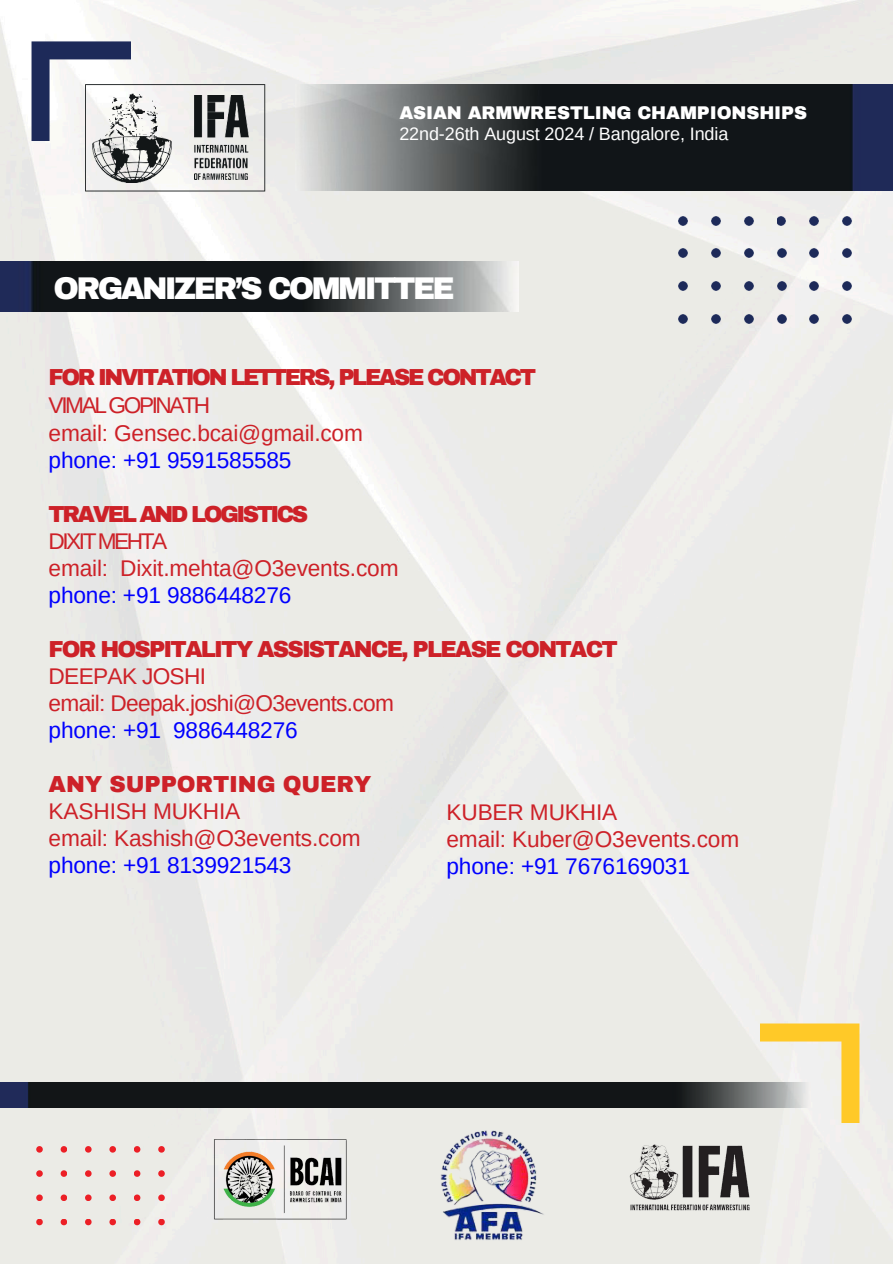
<style>
.page{position:relative;width:893px;height:1264px;background:#fff}
.page>*{position:absolute;margin:0;border:0;box-sizing:border-box;transform-origin:0 0}
.t1{font:900 30.75px "Archivo";letter-spacing:-.085em;color:#fff}
.t2{font:22.65px/27px "Arimo";letter-spacing:-.01em;color:#cd2128}
.t3{font:22.65px/27px "Arimo";letter-spacing:-.03em;color:#cd2128}
.t4{font:18px "Arimo";letter-spacing:-.005em;color:#fff}
.t5{font:900 18px "Archivo";letter-spacing:-.005em;color:#fff}
.s1{font-family:"Archivo";font-weight:900}
.s2{color:#00f}
</style>
<div class="page">
<img style="left:0;top:0;width:892px;height:1263px">
<svg style="left:842px;top:216px;width:9px;height:9px"></svg>
<svg style="left:842px;top:249px;width:9px;height:9px"></svg>
<svg style="left:842px;top:281px;width:9px;height:9px"></svg>
<svg style="left:842px;top:314px;width:9px;height:9px"></svg>
<svg style="left:809px;top:216px;width:9px;height:9px"></svg>
<svg style="left:809px;top:249px;width:9px;height:9px"></svg>
<svg style="left:809px;top:281px;width:9px;height:9px"></svg>
<svg style="left:809px;top:314px;width:9px;height:9px"></svg>
<svg style="left:776px;top:216px;width:9px;height:9px"></svg>
<svg style="left:776px;top:249px;width:9px;height:9px"></svg>
<svg style="left:776px;top:281px;width:9px;height:9px"></svg>
<svg style="left:776px;top:314px;width:9px;height:9px"></svg>
<svg style="left:744px;top:216px;width:8px;height:9px"></svg>
<svg style="left:744px;top:249px;width:9px;height:9px"></svg>
<svg style="left:744px;top:281px;width:9px;height:9px"></svg>
<svg style="left:744px;top:314px;width:9px;height:9px"></svg>
<svg style="left:711px;top:216px;width:9px;height:9px"></svg>
<svg style="left:711px;top:249px;width:9px;height:9px"></svg>
<svg style="left:711px;top:281px;width:9px;height:9px"></svg>
<svg style="left:711px;top:314px;width:9px;height:9px"></svg>
<svg style="left:678px;top:216px;width:9px;height:9px"></svg>
<svg style="left:678px;top:249px;width:9px;height:9px"></svg>
<svg style="left:678px;top:281px;width:9px;height:9px"></svg>
<svg style="left:678px;top:314px;width:9px;height:9px"></svg>
<svg style="left:759px;top:1023px;width:100px;height:100px"></svg>
<img style="left:0;top:1082px;width:810px;height:25px">
<img style="left:295px;top:85px;width:597px;height:105px">
<svg style="left:36px;top:1218px;width:7px;height:7px"></svg>
<svg style="left:36px;top:1194px;width:7px;height:7px"></svg>
<svg style="left:36px;top:1170px;width:7px;height:6px"></svg>
<svg style="left:36px;top:1145px;width:7px;height:7px"></svg>
<svg style="left:61px;top:1218px;width:6px;height:7px"></svg>
<svg style="left:61px;top:1194px;width:6px;height:7px"></svg>
<svg style="left:61px;top:1170px;width:6px;height:6px"></svg>
<svg style="left:61px;top:1145px;width:6px;height:7px"></svg>
<svg style="left:85px;top:1218px;width:7px;height:7px"></svg>
<svg style="left:85px;top:1194px;width:7px;height:7px"></svg>
<svg style="left:85px;top:1170px;width:7px;height:6px"></svg>
<svg style="left:85px;top:1145px;width:7px;height:7px"></svg>
<svg style="left:109px;top:1218px;width:7px;height:7px"></svg>
<svg style="left:109px;top:1194px;width:7px;height:7px"></svg>
<svg style="left:109px;top:1170px;width:7px;height:6px"></svg>
<svg style="left:109px;top:1145px;width:7px;height:7px"></svg>
<svg style="left:134px;top:1218px;width:6px;height:7px"></svg>
<svg style="left:134px;top:1194px;width:6px;height:7px"></svg>
<svg style="left:134px;top:1170px;width:6px;height:6px"></svg>
<svg style="left:134px;top:1145px;width:6px;height:7px"></svg>
<svg style="left:158px;top:1218px;width:7px;height:7px"></svg>
<svg style="left:158px;top:1194px;width:7px;height:7px"></svg>
<svg style="left:158px;top:1170px;width:7px;height:6px"></svg>
<svg style="left:158px;top:1145px;width:7px;height:7px"></svg>
<svg style="left:32px;top:41px;width:233px;height:150px"></svg>
<img style="left:92px;top:114px;width:79px;height:69px">
<img style="left:0;top:261px;width:518px;height:51px">
<img style="left:212px;top:1134px;width:136px;height:90px">
<img style="left:619px;top:1142px;width:136px;height:71px">
<img style="left:436px;top:1123px;width:110px;height:120px">
<p class="t5" style="left:399px;top:103px;width:409px">ASIAN ARMWRESTLING CHAMPIONSHIPS</p>
<p class="t4" style="left:399px;top:124px;width:330px">22nd-26th August 2024 / Bangalore, India</p>
<h2 class="t1" style="left:54px;top:272px;width:402px">ORGANIZER’S COMMITTEE</h2>
<p class="t2" style="left:49px;top:363px;width:489px;line-height:27.8px"><span class="s1">FOR INVITATION LETTERS, PLEASE CONTACT<br></span>VIMAL GOPINATH<br>email: Gensec.bcai@gmail.com<br><span class="s2">phone: +91 9591585585</span></p>
<p class="t2" style="left:49px;top:500px;width:351px"><span class="s1">TRAVEL AND LOGISTICS<br></span>DIXIT MEHTA<br>email: Dixit.mehta@O3events.com <span class="s2">phone: +91 9886448276</span></p>
<p class="t3" style="left:49px;top:635px;width:570px"><span class="s1">FOR HOSPITALITY ASSISTANCE, PLEASE CONTACT<br></span>DEEPAK JOSHI<br>email: Deepak.joshi@O3events.com<br><span class="s2">phone: +91 9886448276</span></p>
<p class="t2" style="left:49px;top:770px;width:324px"><span class="s1">ANY SUPPORTING QUERY<br></span>KASHISH MUKHIA<br>email: Kashish@O3events.com <span class="s2">phone: +91 8139921543</span></p>
<p class="t2" style="left:446px;top:799px;width:294px">KUBER MUKHIA<br>email: Kuber@O3events.com <span class="s2">phone: +91 7676169031</span></p>
</div>
